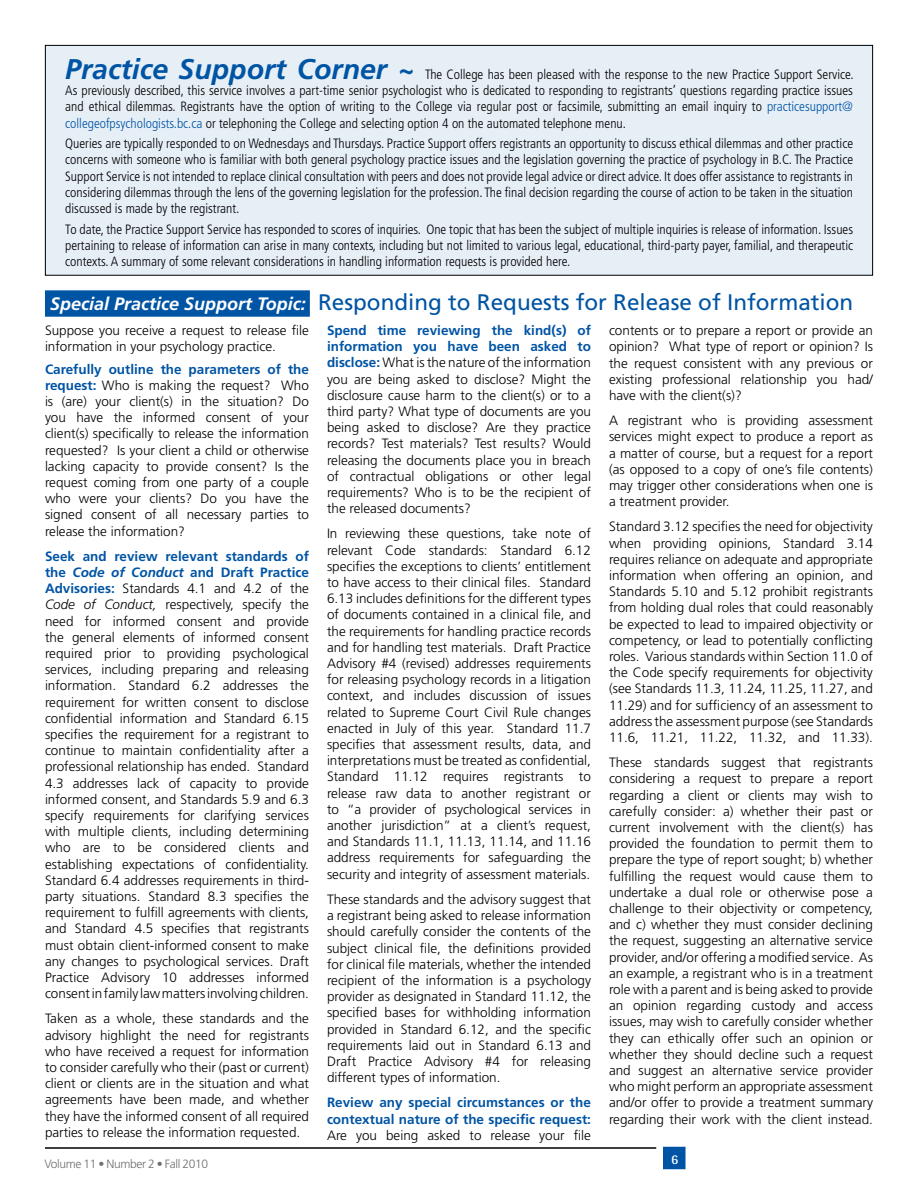
<style>
.page{position:relative;width:918px;height:1188px;background:#fff}
.page>*{position:absolute;margin:0;border:0;box-sizing:border-box;transform-origin:0 0}
.t1{font:22.5px "Frutiger";color:#0054a4}
.t2{font:300 13.5px/16.2px "Frutiger";color:#000;text-align:justify}
.t3{font:300 condensed 13.5px/16.2px "Frutiger";color:#000;text-align:justify}
.t4{font:700 13.5px/16.2px "Frutiger";color:#0054a4}
.t5{font:700 13.5px "Rotis Semi Sans Std";color:#fff}
.t6{font:300 12px "Frutiger";letter-spacing:-.03em;color:#6d6e71}
.s1{font-weight:700;font-style:italic;font-stretch:normal;font-size:28.5px;color:#0054a4}
.s2{color:#0054a4}
.s3{font-weight:700;font-style:italic;font-size:18px;color:#fff}
.s4{font-weight:700;color:#0054a4}
.s5{font-weight:700;font-style:italic;color:#0054a4}
.s6{font-style:italic}
</style>
<div class="page">
<div style="left:663px;top:1147px;width:23px;height:22px;background:#0054a4"></div>
<hr style="left:45px;top:1147px;width:611px;height:2px;background:#000">
<div style="left:45px;top:45px;width:828px;height:230px;background:#e6eef6"></div>
<div style="left:45px;top:45px;width:828px;height:231px;border:1px solid #000"></div>
<div style="left:45px;top:290px;width:265px;height:27px;background:#0054a4;border:2px solid #0054a4"></div>
<p class="t3" style="left:65px;top:66px;width:790px"><span class="s1">Practice Support Corner ~</span> The College has been pleased with the response to the new Practice Support Service.<br>As previously described, this service involves a part-time senior psychologist who is dedicated to responding to registrants’ questions regarding practice issues and ethical dilemmas. Registrants have the option of writing to the College via regular post or facsimile, submitting an email inquiry to <span class="s2">practicesupport@ collegeofpsychologists.bc.ca</span> or telephoning the College and selecting option 4 on the automated telephone menu.</p>
<p class="t3" style="left:65px;top:136px;width:789px">Queries are typically responded to on Wednesdays and Thursdays. Practice Support offers registrants an opportunity to discuss ethical dilemmas and other practice concerns with someone who is familiar with both general psychology practice issues and the legislation governing the practice of psychology in B.C. The Practice Support Service is not intended to replace clinical consultation with peers and does not provide legal advice or direct advice. It does offer assistance to registrants in considering dilemmas through the lens of the governing legislation for the profession. The final decision regarding the course of action to be taken in the situation discussed is made by the registrant.</p>
<p class="t3" style="left:65px;top:221px;width:789px">To date, the Practice Support Service has responded to scores of inquiries. One topic that has been the subject of multiple inquiries is release of information. Issues pertaining to release of information can arise in many contexts, including but not limited to various legal, educational, third-party payer, familial, and therapeutic contexts. A summary of some relevant considerations in handling information requests is provided here.</p>
<h1 class="t1" style="left:50px;top:289px;width:805px"><span class="s3">Special Practice Support Topic:</span> Responding to Requests for Release of I nformation</h1>
<p class="t2" style="left:45px;top:322px;width:265px">Suppose you receive a request to release file information in your psychology practice.</p>
<p class="t2" style="left:45px;top:361px;width:266px"><span class="s4">Carefully outline the parameters of the request:</span> Who is making the request? Who is (are) your client(s) in the situation? Do you have the informed consent of your client(s) specifically to release the information requested? Is your client a child or otherwise lacking capacity to provide consent? Is the request coming from one party of a couple who were your clients? Do you have the signed consent of all necessary parties to release the information?</p>
<p class="t2" style="left:45px;top:548px;width:266px"><span class="s4">Seek and review relevant standards of the</span> <span class="s5">Code of Conduct</span> <span class="s4">and Draft Practice Advisories:</span> Standards 4.1 and 4.2 of the <span class="s6">Code of Conduct,</span> respectively, specify the need for informed consent and provide the general elements of informed consent required prior to providing psychological services, including preparing and releasing information. Standard 6.2 addresses the requirement for written consent to disclose confidential information and Standard 6.15 specifies the requirement for a registrant to continue to maintain confidentiality after a professional relationship has ended. Standard 4.3 addresses lack of capacity to provide informed consent, and Standards 5.9 and 6.3 specify requirements for clarifying services with multiple clients, including determining who are to be considered clients and establishing expectations of confidentiality.<br>Standard 6.4 addresses requirements in third&shy;party situations. Standard 8.3 specifies the requirement to fulfill agreements with clients, and Standard 4.5 specifies that registrants must obtain client-informed consent to make any changes to psychological services. Draft Practice Advisory 10 addresses informed consent in family law matters involving children.</p>
<p class="t2" style="left:45px;top:1011px;width:266px">Taken as a whole, these standards and the advisory highlight the need for registrants who have received a request for information to consider carefully who their (past or current) client or clients are in the situation and what agreements have been made, and whether they have the informed consent of all required parties to release the information requested.</p>
<p class="t2" style="left:327px;top:322px;width:266px"><span class="s4">Spend time reviewing the kind(s) of information you have been asked to disclose:</span> What is the nature of the information you are being asked to disclose? Might the disclosure cause harm to the client(s) or to a third party? What type of documents are you being asked to disclose? Are they practice records? Test materials? Test results? Would releasing the documents place you in breach of contractual obligations or other legal requirements? Who is to be the recipient of the released documents?</p>
<p class="t2" style="left:327px;top:526px;width:266px">In reviewing these questions, take note of relevant Code standards: Standard 6.12 specifies the exceptions to clients’ entitlement to have access to their clinical files. Standard 6.13 includes definitions for the different types of documents contained in a clinical file, and the requirements for handling practice records and for handling test materials. Draft Practice Advisory #4 (revised) addresses requirements for releasing psychology records in a litigation context, and includes discussion of issues related to Supreme Court Civil Rule changes enacted in July of this year. Standard 11.7 specifies that assessment results, data, and interpretations must be treated as confidential, Standard 11.12 requires registrants to release raw data to another registrant or to “a provider of psychological services in another jurisdiction” at a client’s request, and Standards 11.1, 11.13, 11.14, and 11.16 address requirements for safeguarding the security and integrity of assessment materials.</p>
<p class="t2" style="left:327px;top:891px;width:266px">These standards and the advisory suggest that a registrant being asked to release information should carefully consider the contents of the subject clinical file, the definitions provided for clinical file materials, whether the intended recipient of the information is a psychology provider as designated in Standard 11.12, the specified bases for withholding information provided in Standard 6.12, and the specific requirements laid out in Standard 6.13 and Draft Practice Advisory #4 for releasing different types of information.</p>
<p class="t4" style="left:327px;top:1094px;width:266px">Review any special circumstances or the contextual nature of the specific request:</p>
<p class="t2" style="left:327px;top:1127px;width:265px">Are you being asked to release your file</p>
<p class="t2" style="left:609px;top:322px;width:266px">contents or to prepare a report or provide an opinion? What type of report or opinion? Is the request consistent with any previous or existing professional relationship you had/ have with the client(s)?</p>
<p class="t2" style="left:609px;top:412px;width:266px">A registrant who is providing assessment services might expect to produce a report as a matter of course, but a request for a report (as opposed to a copy of one’s file contents) may trigger other considerations when one is a treatment provider.</p>
<p class="t2" style="left:609px;top:519px;width:266px">Standard 3.12 specifies the need for objectivity when providing opinions, Standard 3.14 requires reliance on adequate and appropriate information when offering an opinion, and Standards 5.10 and 5.12 prohibit registrants from holding dual roles that could reasonably be expected to lead to impaired objectivity or competency, or lead to potentially conflicting roles. Various standards within Section 11.0 of the Code specify requirements for objectivity (see Standards 11.3, 11.24, 11.25, 11.27, and 11.29) and for sufficiency of an assessment to address the assessment purpose (see Standards 11.6, 11.21, 11.22, 11.32, and 11.33).</p>
<p class="t2" style="left:609px;top:754px;width:266px">These standards suggest that registrants considering a request to prepare a report regarding a client or clients may wish to carefully consider: a) whether their past or current involvement with the client(s) has provided the foundation to permit them to prepare the type of report sought; b) whether fulfilling the request would cause them to undertake a dual role or otherwise pose a challenge to their objectivity or competency, and c) whether they must consider declining the request, suggesting an alternative service provider, and/or offering a modified service. As an example, a registrant who is in a treatment role with a parent and is being asked to provide an opinion regarding custody and access issues, may wish to carefully consider whether they can ethically offer such an opinion or whether they should decline such a request and suggest an alternative service provider who might perform an appropriate assessment and/or offer to provide a treatment summary regarding their work with the client instead.</p>
<p class="t6" style="left:45px;top:1157px;width:165px">Volume 11 • Number 2 • Fall 2010</p>
<p class="t5" style="left:671px;top:1151px;width:9px">6</p>
</div>
